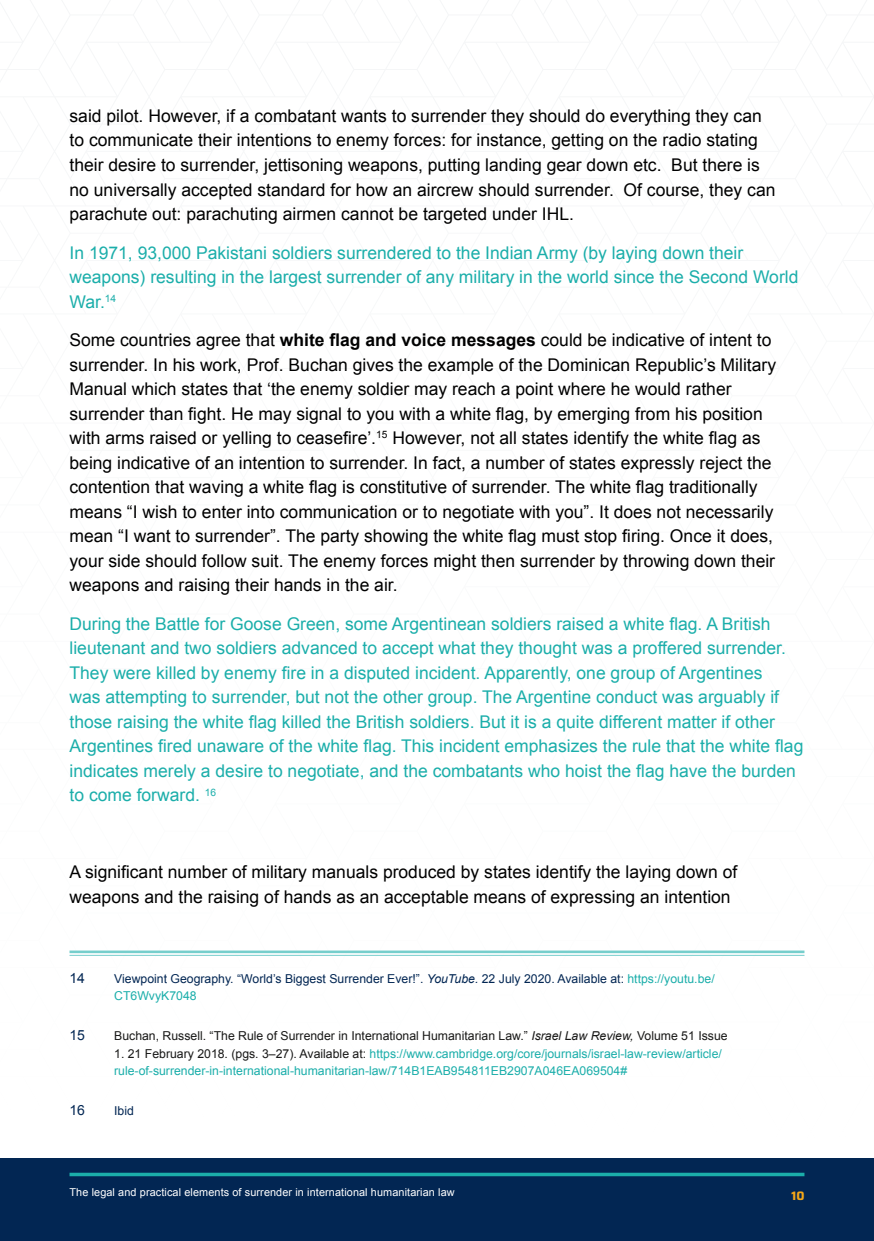
<style>
.page{position:relative;width:874px;height:1241px;background:#fff}
.page>*{position:absolute;margin:0;border:0;box-sizing:border-box;transform-origin:0 0}
.t1{font:17.5px/24.5px "Arial";color:#000}
.t2{font:17.5px/24.5px "Arial";color:#1baeaa}
.t3{font:14px "Arial";color:#022653}
.t4{font:12.25px/17.5px "Arial";color:#1baeaa}
.t5{font:12.25px/17.5px "Arial";color:#022653}
.t6{font:12.25px "Arial";color:#181817}
.t7{font:700 12.25px "Saira";color:#f5a717}
.t8{font:10.85px "Arial";letter-spacing:.01em;color:#fff}
.s1{font-weight:700}
.s2{font-style:italic}
.s3{color:#1baeaa}
.s4{color:#181817}
</style>
<div class="page">
<div style="left:0;top:1158px;width:873px;height:82px;background:#022653"></div>
<hr style="left:69px;top:1172px;width:735px;height:3px;background:#1baeaa">
<hr style="left:69px;top:950px;width:735px;height:3px;background:#76cecc">
<hr style="left:69px;top:954px;width:735px;height:1px;background:#76cecc">
<p class="t1" style="left:69px;top:104px;width:707px">said pilot. However, if a combatant wants to surrender they should do everything they can to communicate their intentions to enemy forces: for instance, getting on the radio stating their desire to surrender, jettisoning weapons, putting landing gear down etc. But there is no universally accepted standard for how an aircrew should surrender. Of course, they can parachute out: parachuting airmen cannot be targeted under IHL.</p>
<p class="t2" style="left:69px;top:240px;width:730px">In 1971, 93,000 Pakistani soldiers surrendered to the Indian Army (by laying down their weapons) resulting in the largest surrender of any military in the world since the Second World<br>War.<sup>14</sup></p>
<p class="t1" style="left:69px;top:328px;width:707px">Some countries agree that <span class="s1">white flag and voice messages</span> could be indicative of intent to surrender. In his work, Prof. Buchan gives the example of the Dominican Republic’s Military Manual which states that ‘the enemy soldier may reach a point where he would rather surrender than fight. He may signal to you with a white flag, by emerging from his position with arms raised or yelling to ceasefire’.<sup>15</sup> However, not all states identify the white flag as being indicative of an intention to surrender. In fact, a number of states expressly reject the contention that waving a white flag is constitutive of surrender. The white flag traditionally means “I wish to enter into communication or to negotiate with you”. It does not necessarily mean “I want to surrender”. The party showing the white flag must stop firing. Once it does, your side should follow suit. The enemy forces might then surrender by throwing down their weapons and raising their hands in the air.</p>
<p class="t2" style="left:69px;top:611px;width:735px">During the Battle for Goose Green, some Argentinean soldiers raised a white flag. A British lieutenant and two soldiers advanced to accept what they thought was a proffered surrender.<br>They were killed by enemy fire in a disputed incident. Apparently, one group of Argentines<br>was attempting to surrender, but not the other group. The Argentine conduct was arguably if those raising the white flag killed the British soldiers. But it is a quite different matter if other Argentines fired unaware of the white flag. This incident emphasizes the rule that the white flag indicates merely a desire to negotiate, and the combatants who hoist the flag have the burden to come forward. <sup>16</sup></p>
<p class="t1" style="left:69px;top:860px;width:669px">A significant number of military manuals produced by states identify the laying down of weapons and the raising of hands as an acceptable means of expressing an intention</p>
<p class="t3" style="left:69px;top:968px;width:17px">14</p>
<p class="t5" style="left:114px;top:969px;width:601px">Viewpoint Geography. “World’s Biggest Surrender Ever!”. <span class="s2">YouTube.</span> 22 July 2020. Available at: <span class="s3">https://youtu.be/<br>CT6WvyK7048</span></p>
<p class="t3" style="left:69px;top:1025px;width:17px">15</p>
<p class="t6" style="left:114px;top:1027px;width:614px">Buchan, Russell. “The Rule of Surrender in International Humanitarian Law.” <span class="s2">Israel Law Review,</span> Volume 51 Issue</p>
<p class="t4" style="left:114px;top:1044px;width:609px"><span class="s4">1. 21 February 2018. (pgs. 3–27). Available at:</span> https://www.cambridge.org/core/journals/israel-law-review/article/ rule-of-surrender-in-international-humanitarian-law/714B1EAB954811EB2907A046EA069504#</p>
<p class="t3" style="left:69px;top:1100px;width:17px">16</p>
<p class="t5" style="left:114px;top:1101px;width:21px">Ibid</p>
<p class="t8" style="left:69px;top:1184px;width:386px">The legal and practical elements of surrender in international humanitarian law</p>
<p class="t7" style="left:791px;top:1185px;width:14px">10</p>
</div>
